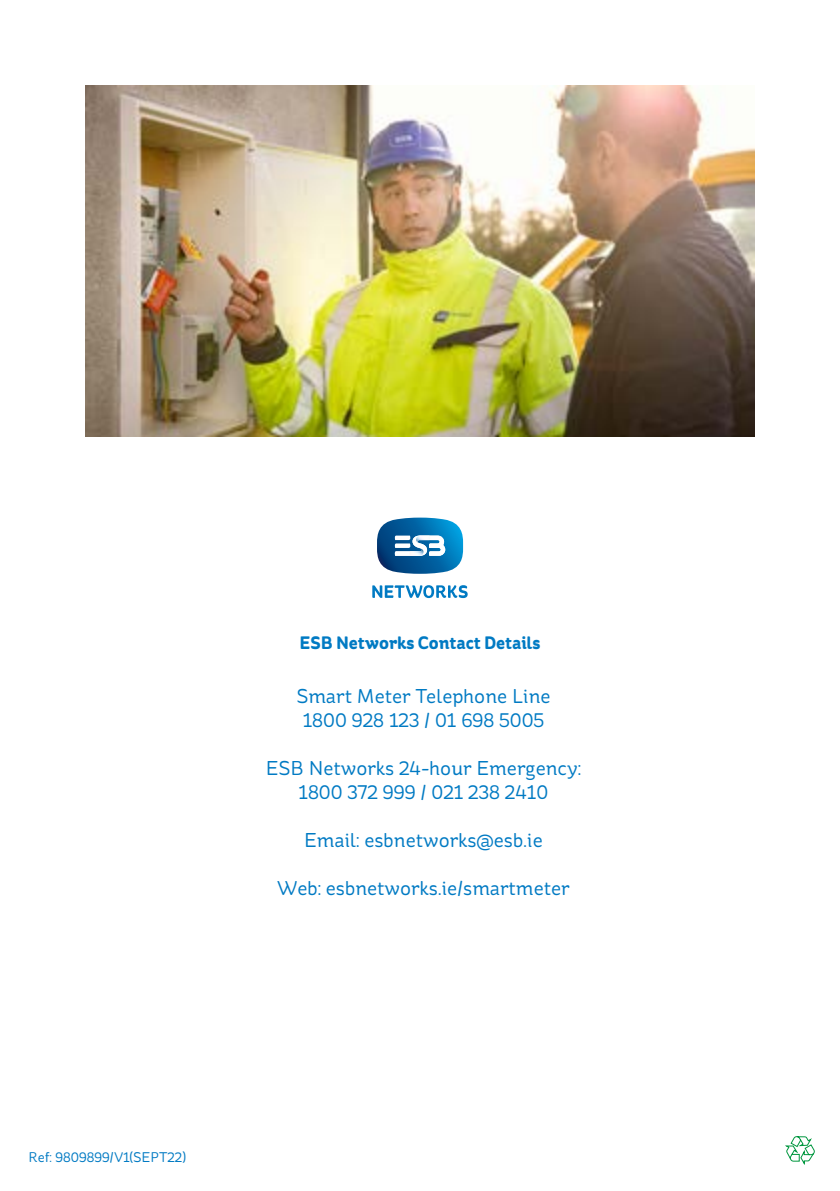
<style>
.page{position:relative;width:840px;height:1191px;background:#fff}
.page>*{position:absolute;margin:0;border:0;box-sizing:border-box;transform-origin:0 0}
.t1{font:20px/24px "St Ryde";color:#007ac3;text-align:center}
.t2{font:700 18px "St Ryde";color:#007ac3}
.t3{font:14px "St Ryde";color:#007ac3}
</style>
<div class="page">
<svg style="left:377px;top:517px;width:86px;height:57px"></svg>
<img style="left:409px;top:548px;width:14px;height:8px">
<svg style="left:372px;top:585px;width:95px;height:13px"></svg>
<img style="left:85px;top:85px;width:669px;height:352px">
<svg style="left:785px;top:1136px;width:29px;height:28px"></svg>
<p class="t2" style="left:299px;top:632px;width:242px">ESB Networks Contact Details</p>
<p class="t1" style="left:296px;top:684px;width:255px">Smart Meter Telephone Line</p>
<p class="t1" style="left:302px;top:708px;width:243px">1800 928 123 / 01 698 5005</p>
<p class="t1" style="left:265px;top:756px;width:317px">ESB Networks 24-hour Emergency:<br>1800 372 999 / 021 238 2410</p>
<p class="t1" style="left:304px;top:828px;width:240px">Email: esbnetworks@esb.ie</p>
<p class="t1" style="left:277px;top:876px;width:293px">Web: esbnetworks.ie/smartmeter</p>
<p class="t3" style="left:28px;top:1148px;width:159px">Ref: 9809899/V1(SEPT22)</p>
</div>
